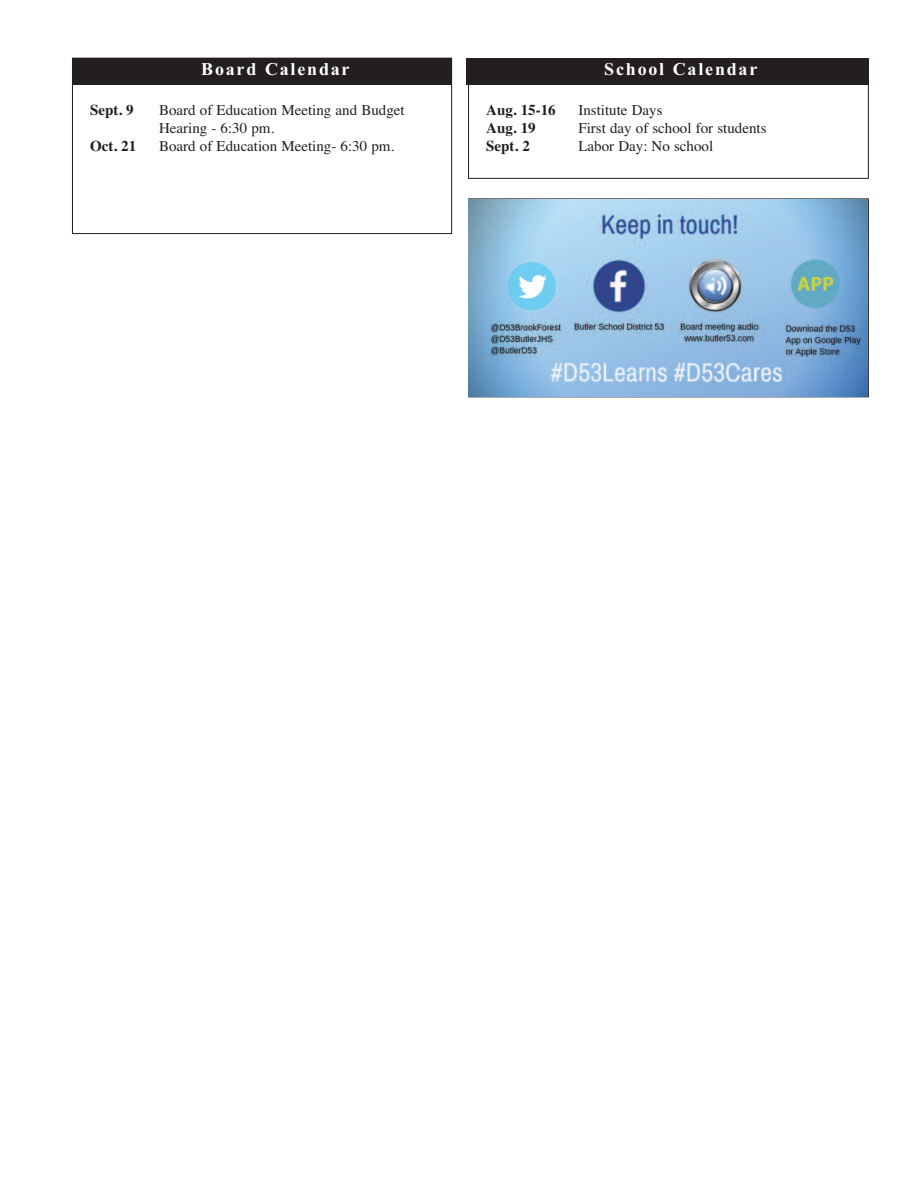
<style>
.page{position:relative;width:918px;height:1188px;background:#fff}
.page>*{position:absolute;margin:0;border:0;box-sizing:border-box;transform-origin:0 0}
.t1{font:700 18px "Times New Roman";letter-spacing:.1em;color:#fff}
.t2{font:15px/18px "Times";color:#231f20}
.t3{font:700 15px "Times";color:#231f20}
</style>
<div class="page">
<div style="left:72px;top:58px;width:380px;height:176px;border:1px solid #231f20"></div>
<div style="left:468px;top:67px;width:401px;height:112px;border:1px solid #231f20"></div>
<div style="left:72px;top:58px;width:380px;height:26px;background:#231f20"></div>
<div style="left:466px;top:58px;width:403px;height:26px;background:#231f20"></div>
<img style="left:469px;top:199px;width:399px;height:198px">
<p class="t1" style="left:201px;top:58px;width:150px">Board Calendar</p>
<p class="t1" style="left:604px;top:58px;width:155px">School Calendar</p>
<p class="t3" style="left:90px;top:101px;width:45px">Sept. 9</p>
<p class="t2" style="left:159px;top:101px;width:247px">Board of Education Meeting and Budget<br>Hearing - 6:30 pm.</p>
<p class="t3" style="left:90px;top:137px;width:48px">Oct. 21</p>
<p class="t2" style="left:159px;top:137px;width:237px">Board of Education Meeting- 6:30 pm.</p>
<p class="t3" style="left:486px;top:101px;width:71px">Aug. 15-16</p>
<p class="t2" style="left:578px;top:101px;width:86px">Institute Days</p>
<p class="t3" style="left:486px;top:119px;width:51px">Aug. 19</p>
<p class="t2" style="left:578px;top:119px;width:190px">First day of school for students</p>
<p class="t3" style="left:486px;top:137px;width:45px">Sept. 2</p>
<p class="t2" style="left:578px;top:137px;width:136px">Labor Day: No school</p>
</div>
